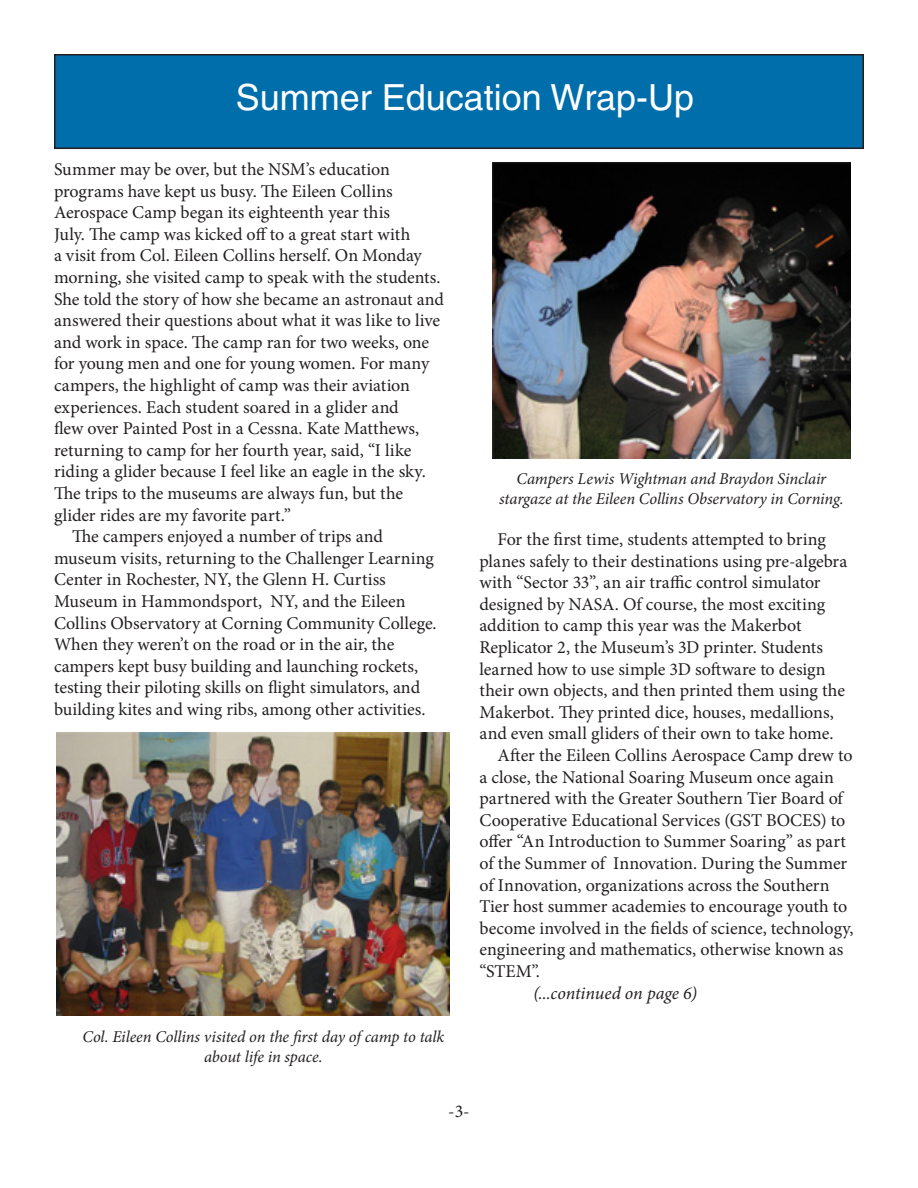
<style>
.page{position:relative;width:918px;height:1188px;background:#fff}
.page>*{position:absolute;margin:0;border:0;box-sizing:border-box;transform-origin:0 0}
.t1{font:36px "Helvetica";color:#fff}
.Paragraph_Style_1{font:18px/21.6px "Minion Pro";letter-spacing:-.005em;color:#231f20}
.Paragraph_Style_1-2{font:italic 18px "Minion Pro";letter-spacing:-.005em;color:#231f20}
.t2{font:italic 16.5px/19.8px "Minion Pro";letter-spacing:-.01em;color:#231f20;text-align:center}
</style>
<div class="page">
<div style="left:55px;top:55px;width:808px;height:93px;background:#006eab"></div>
<div style="left:54px;top:54px;width:810px;height:95px;border:2px solid #231f20"></div>
<img style="left:57px;top:732px;width:393px;height:283px">
<img style="left:492px;top:162px;width:358px;height:297px">
<p class="t1" style="left:236px;top:76px;width:460px">Summer Education Wrap-Up</p>
<p class="Paragraph_Style_1" style="left:54px;top:159px;width:340px">Summer may be over, but the NSM’s education programs have kept us busy. The Eileen Collins</p>
<p class="Paragraph_Style_1" style="left:54px;top:202px;width:392px">Aerospace Camp began its eighteenth year this<br>July. The camp was kicked off to a great start with<br>a visit from Col. Eileen Collins herself. On Monday morning, she visited camp to speak with the students.<br>She told the story of how she became an astronaut and answered their questions about what it was like to live and work in space. The camp ran for two weeks, one for young men and one for young women. For many campers, the highlight of camp was their aviation experiences. Each student soared in a glider and<br>flew over Painted Post in a Cessna. Kate Matthews, returning to camp for her fourth year, said, “I like riding a glider because I feel like an eagle in the sky.<br>The trips to the museums are always fun, but the glider rides are my favorite part.”</p>
<p class="Paragraph_Style_1" style="left:54px;top:526px;width:384px;text-indent:18px">The campers enjoyed a number of trips and museum visits, returning to the Challenger Learning Center in Rochester, NY, the Glenn H. Curtiss Museum in Hammondsport, NY, and the Eileen Collins Observatory at Corning Community College.<br>When they weren’t on the road or in the air, the campers kept busy building and launching rockets, testing their piloting skills on flight simulators, and building kites and wing ribs, among other activities.</p>
<p class="Paragraph_Style_1" style="left:480px;top:529px;width:369px;text-indent:18px">For the first time, students attempted to bring planes safely to their destinations using pre-algebra with “Sector 33”, an air traffic control simulator designed by NASA. Of course, the most exciting addition to camp this year was the Makerbot Replicator 2, the Museum’s 3D printer. Students learned how to use simple 3D software to design their own objects, and then printed them using the Makerbot. They printed dice, houses, medallions, and even small gliders of their own to take home.</p>
<p class="Paragraph_Style_1" style="left:480px;top:745px;width:376px;text-indent:18px">After the Eileen Collins Aerospace Camp drew to a close, the National Soaring Museum once again partnered with the Greater Southern Tier Board of Cooperative Educational Services (GST BOCES) to offer “An Introduction to Summer Soaring” as part of the Summer of Innovation. During the Summer of Innovation, organizations across the Southern Tier host summer academies to encourage youth to become involved in the fields of science, technology, engineering and mathematics, otherwise known as “STEM”.</p>
<p class="Paragraph_Style_1-2" style="left:534px;top:981px;width:165px">(...continued on page 6)</p>
<p class="t2" style="left:82px;top:1027px;width:363px">Col. Eileen Collins visited on the first day of camp to talk about life in space.</p>
<p class="t2" style="left:517px;top:469px;width:311px">Campers Lewis Wightman and Braydon Sinclair</p>
<p class="t2" style="left:499px;top:489px;width:346px">stargaze at the Eileen Collins Observatory in Corning.</p>
<p class="Paragraph_Style_1" style="left:448px;top:1100px;width:23px">-3-</p>
</div>
